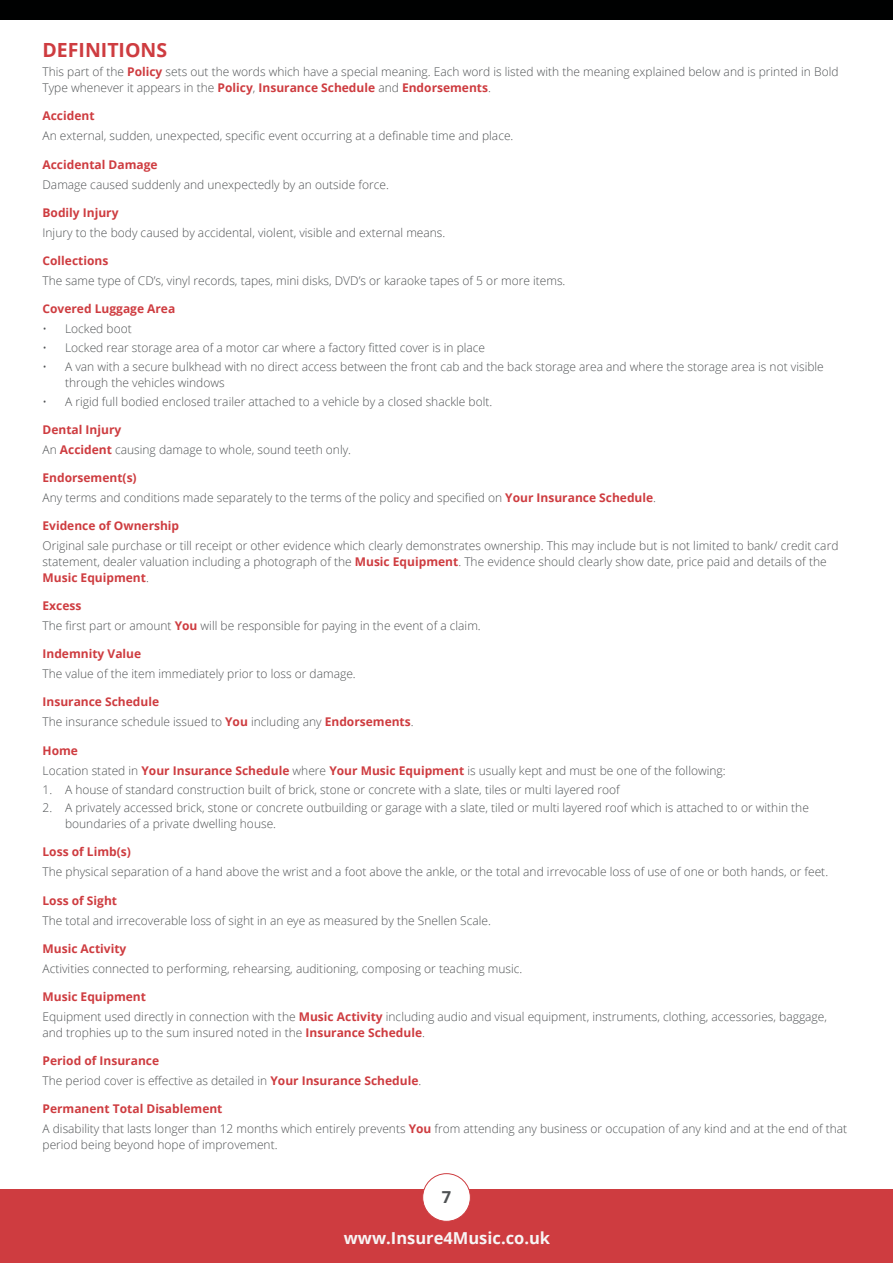
<style>
.page{position:relative;width:893px;height:1263px;background:#fff}
.page>*{position:absolute;margin:0;border:0;box-sizing:border-box;transform-origin:0 0}
.t1{font:700 19.5px "Open Sans";color:#ce3c40}
.t2{font:700 16.5px "Open Sans";color:#f7f5f5}
.t3{font:700 16.5px "Open Sans";color:#4f5254}
.t4{font:300 12px/20px "Open Sans";color:#4f5254}
.t5{font:700 12px/20px "Open Sans";color:#ce3c40}
.s1{font-weight:700;color:#ce3c40}
.s2{font-weight:300;color:#4f5254}
</style>
<div class="page">
<div style="left:0;top:1189px;width:893px;height:74px;background:#ce3c40"></div>
<div style="left:423px;top:1174px;width:47px;height:47px;background:#fff;border-radius:50%"></div>
<div style="left:422px;top:1173px;width:49px;height:48px;border:1px solid #ce3c40;border-radius:50%"></div>
<div style="left:0;top:0;width:893px;height:19px;background:#000101"></div>
<h1 class="t1" style="left:43px;top:37px;width:126px">DEFINITIONS</h1>
<p class="t4" style="left:43px;top:64px;width:797px;line-height:15.8px">This part of the <span class="s1">Policy</span> sets out the words which have a special meaning. Each word is listed with the meaning explained below and is printed in Bold<br>Type whenever it appears in the <span class="s1">Policy</span>, <span class="s1">Insurance Schedule</span> and <span class="s1">Endorsements</span>.</p>
<p class="t5" style="left:43px;top:106px;width:54px">Accident</p>
<p class="t4" style="left:43px;top:126px;width:472px">An external, sudden, unexpected, specific event occurring at a definable time and place.</p>
<p class="t5" style="left:43px;top:154px;width:117px">Accidental Damage</p>
<p class="t4" style="left:43px;top:174px;width:348px">Damage caused suddenly and unexpectedly by an outside force.</p>
<p class="t5" style="left:43px;top:202px;width:78px">Bodily Injury</p>
<p class="t4" style="left:43px;top:222px;width:404px">Injury to the body caused by accidental, violent, visible and external means.</p>
<p class="t5" style="left:43px;top:250px;width:67px">Collections</p>
<p class="t4" style="left:43px;top:270px;width:524px">The same type of CD’s, vinyl records, tapes, mini disks, DVD’s or karaoke tapes of 5 or more items.</p>
<p class="t5" style="left:43px;top:298px;width:134px">Covered Luggage Area</p>
<p class="t4" style="left:43px;top:318px;width:91px">• Locked boot</p>
<p class="t4" style="left:43px;top:337px;width:444px">• Locked rear storage area of a motor car where a factory fitted cover is in place</p>
<p class="t4" style="left:65px;top:358px;width:760px;line-height:15.8px;text-indent:-22px">• A van with a secure bulkhead with no direct access between the front cab and the back storage area and where the storage area is not visible through the vehicles windows</p>
<p class="t4" style="left:43px;top:391px;width:451px">• A rigid full bodied enclosed trailer attached to a vehicle by a closed shackle bolt.</p>
<p class="t4" style="left:43px;top:419px;width:310px"><span class="s1">Dental Injury<br></span>An <span class="s1">Accident</span> causing damage to whole, sound teeth only.</p>
<p class="t4" style="left:43px;top:467px;width:615px"><span class="s1">Endorsement(s)<br></span>Any terms and conditions made separately to the terms of the policy and specified on <span class="s1">Your Insurance Schedule</span>.</p>
<p class="t5" style="left:43px;top:516px;width:138px">Evidence of Ownership</p>
<p class="t4" style="left:43px;top:538px;width:797px;line-height:15.8px">Original sale purchase or till receipt or other evidence which clearly demonstrates ownership. This may include but is not limited to bank/ credit card statement, dealer valuation including a photograph of the <span class="s1">Music Equipment</span>. The evidence should clearly show date, price paid and details of the<br><span class="s1">Music Equipment</span>.</p>
<p class="t4" style="left:43px;top:595px;width:440px"><span class="s1">Excess<br></span>The first part or amount <span class="s1">You</span> will be responsible for paying in the event of a claim.</p>
<p class="t5" style="left:43px;top:643px;width:100px">Indemnity Value</p>
<p class="t4" style="left:43px;top:663px;width:315px">The value of the item immediately prior to loss or damage.</p>
<p class="t4" style="left:43px;top:692px;width:373px"><span class="s1">Insurance Schedule<br></span>The insurance schedule issued to <span class="s1">You</span> including any <span class="s1">Endorsements</span>.</p>
<p class="t4" style="left:43px;top:740px;width:685px"><span class="s1">Home<br></span>Location stated in <span class="s1">Your Insurance Schedule</span> where <span class="s1">Your Music Equipment</span> is usually kept and must be one of the following:</p>
<p class="t4" style="left:43px;top:779px;width:579px">1. A house of standard construction built of brick, stone or concrete with a slate, tiles or multi layered roof</p>
<p class="t4" style="left:65px;top:800px;width:745px;line-height:15.8px;text-indent:-22px">2. A privately accessed brick, stone or concrete outbuilding or garage with a slate, tiled or multi layered roof which is attached to or within the boundaries of a private dwelling house.</p>
<p class="t5" style="left:43px;top:842px;width:90px">Loss of Limb(s)</p>
<p class="t4" style="left:43px;top:862px;width:787px">The physical separation of a hand above the wrist and a foot above the ankle, or the total and irrevocable loss of use of one or both hands, or feet.</p>
<p class="t5" style="left:43px;top:890px;width:76px">Loss of Sight</p>
<p class="t4" style="left:43px;top:910px;width:450px">The total and irrecoverable loss of sight in an eye as measured by the Snellen Scale.</p>
<p class="t5" style="left:43px;top:938px;width:85px">Music Activity</p>
<p class="t4" style="left:43px;top:958px;width:481px">Activities connected to performing, rehearsing, auditioning, composing or teaching music.</p>
<p class="t4" style="left:43px;top:986px;width:786px"><span class="s1">Music Equipment<br></span>Equipment used directly in connection with the <span class="s1">Music Activity</span> including audio and visual equipment, instruments, clothing, accessories, baggage,</p>
<p class="t4" style="left:43px;top:1022px;width:384px">and trophies up to the sum insured noted in the <span class="s1">Insurance Schedule</span>.</p>
<p class="t5" style="left:43px;top:1050px;width:380px">Period of Insurance<br><span class="s2">The period cover is effective as detailed in</span> Your Insurance Schedule<span class="s2">.</span></p>
<p class="t4" style="left:43px;top:1098px;width:806px"><span class="s1">Permanent Total Disablement<br></span>A disability that lasts longer than 12 months which entirely prevents <span class="s1">You</span> from attending any business or occupation of any kind and at the end of that</p>
<p class="t4" style="left:43px;top:1134px;width:237px">period being beyond hope of improvement.</p>
<h2 class="t3" style="left:442px;top:1185px;width:11px">7</h2>
<h2 class="t2" style="left:344px;top:1226px;width:208px">www.Insure4Music.co.uk</h2>
</div>
